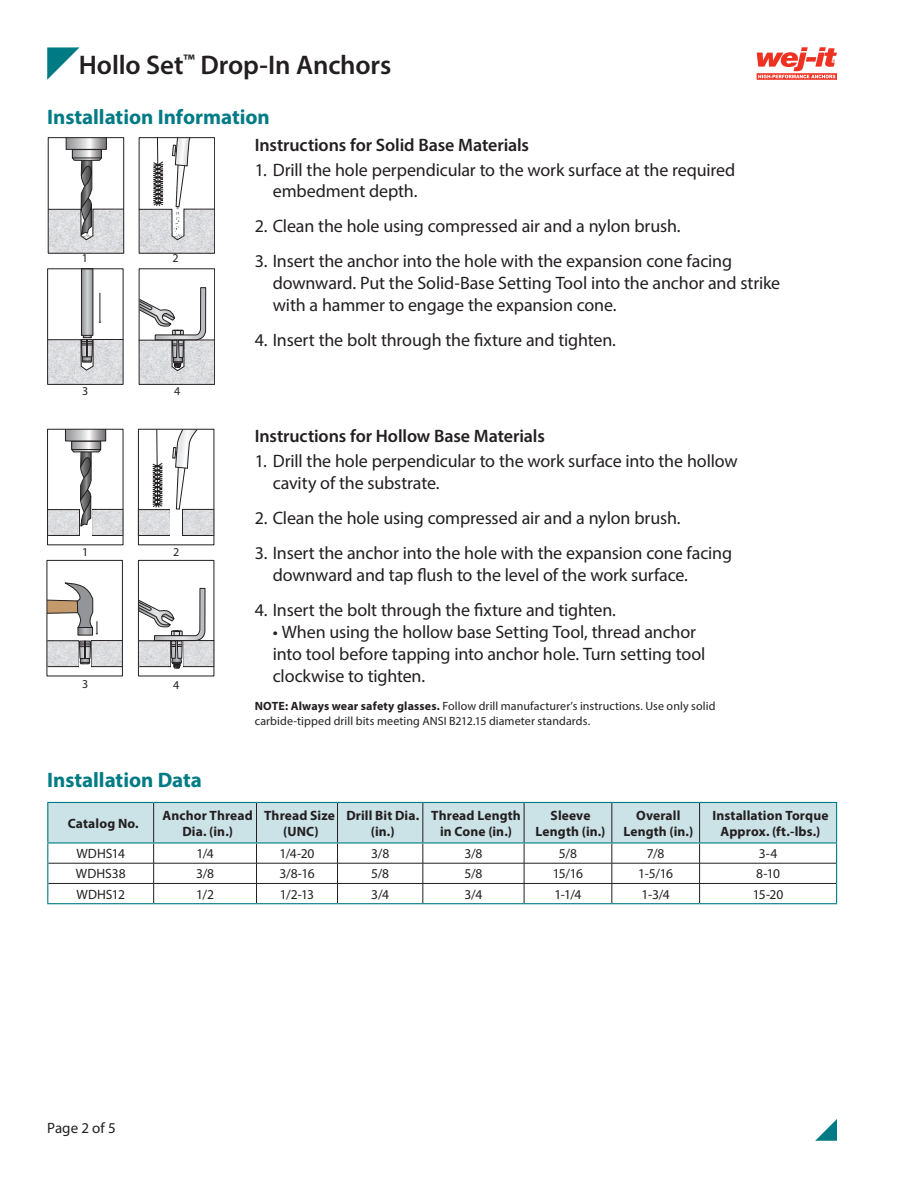
<style>
.page{position:relative;width:918px;height:1188px;background:#fff}
.page>*{position:absolute;margin:0;border:0;box-sizing:border-box;transform-origin:0 0}
.Master_B_C_D_Product_Title{font:600 27px "Myriad Pro";letter-spacing:-.005em;color:#231f20}
.Heading{font:700 21px "Myriad Pro";color:#007b85}
.Instruction_List{font:18px/21.6px "Myriad Pro";letter-spacing:-.01em;color:#231f20}
.Subheading{font:600 18px "Myriad Pro";letter-spacing:-.005em;color:#231f20}
.t1{font:15px "Myriad Pro";color:#231f20}
.Data_Table_Header_Copy{font:700 13.5px/16.2px "Myriad Pro";letter-spacing:.01em;color:#231f20;text-align:center}
.Data_Row_Copy{font:13.5px "Myriad Pro";letter-spacing:-.01em;color:#231f20}
.t2{font:12px/14.4px "Myriad Pro";letter-spacing:.005em;color:#231f20}
.s1{font-weight:700}
</style>
<div class="page">
<svg style="left:757px;top:47px;width:80px;height:33px"></svg>
<svg style="left:47px;top:47px;width:33px;height:33px"></svg>
<svg style="left:47px;top:137px;width:168px;height:248px"></svg>
<svg style="left:815px;top:1119px;width:22px;height:22px"></svg>
<svg style="left:47px;top:429px;width:167px;height:247px"></svg>
<svg style="left:47px;top:802px;width:790px;height:101px"></svg>
<hr style="left:47px;top:903px;width:107px;height:1px;background:#007b85">
<hr style="left:154px;top:903px;width:103px;height:1px;background:#007b85">
<hr style="left:257px;top:903px;width:81px;height:1px;background:#007b85">
<hr style="left:338px;top:903px;width:85px;height:1px;background:#007b85">
<hr style="left:423px;top:903px;width:101px;height:1px;background:#007b85">
<hr style="left:524px;top:903px;width:88px;height:1px;background:#007b85">
<hr style="left:612px;top:903px;width:88px;height:1px;background:#007b85">
<hr style="left:700px;top:903px;width:137px;height:1px;background:#007b85">
<p class="Master_B_C_D_Product_Title" style="left:79px;top:47px;width:314px">Hollo Set<sup>™</sup> Drop-In Anchors</p>
<p class="Heading" style="left:47px;top:103px;width:224px">Installation Information</p>
<p class="t2" style="left:82px;top:251px;width:8px">1</p>
<p class="t2" style="left:172px;top:251px;width:8px">2</p>
<p class="t2" style="left:82px;top:384px;width:8px">3</p>
<p class="t2" style="left:174px;top:384px;width:8px">4</p>
<p class="t2" style="left:82px;top:544px;width:8px">1</p>
<p class="t2" style="left:173px;top:544px;width:8px">2</p>
<p class="t2" style="left:82px;top:677px;width:8px">3</p>
<p class="t2" style="left:173px;top:678px;width:8px">4</p>
<p class="Heading" style="left:47px;top:766px;width:156px">Installation Data</p>
<p class="Subheading" style="left:255px;top:133px;width:276px">Instructions for Solid Base Materials</p>
<p class="Instruction_List" style="left:273px;top:159px;width:464px;text-indent:-18px">1. Drill the hole perpendicular to the work surface at the required embedment depth.</p>
<p class="Instruction_List" style="left:255px;top:215px;width:427px">2. Clean the hole using compressed air and a nylon brush.</p>
<p class="Instruction_List" style="left:273px;top:250px;width:509px;text-indent:-18px">3. Insert the anchor into the hole with the expansion cone facing downward. Put the Solid-Base Setting Tool into the anchor and strike with a hammer to engage the expansion cone.</p>
<p class="Instruction_List" style="left:255px;top:329px;width:363px">4. Insert the bolt through the fixture and tighten.</p>
<p class="Subheading" style="left:255px;top:425px;width:292px">Instructions for Hollow Base Materials</p>
<p class="Instruction_List" style="left:273px;top:450px;width:466px;text-indent:-18px">1. Drill the hole perpendicular to the work surface into the hollow cavity of the substrate.</p>
<p class="Instruction_List" style="left:255px;top:507px;width:427px">2. Clean the hole using compressed air and a nylon brush.</p>
<p class="Instruction_List" style="left:273px;top:542px;width:461px;text-indent:-18px">3. Insert the anchor into the hole with the expansion cone facing downward and tap flush to the level of the work surface.</p>
<p class="Instruction_List" style="left:255px;top:599px;width:363px">4. Insert the bolt through the fixture and tighten.</p>
<p class="Instruction_List" style="left:273px;top:621px;width:434px;line-height:22.2px">• When using the hollow base Setting Tool, thread anchor into tool before tapping into anchor hole. Turn setting tool clockwise to tighten.</p>
<p class="t2" style="left:255px;top:699px;width:462px"><span class="s1">NOTE: Always wear safety glasses.</span> Follow drill manufacturer’s instructions. Use only solid carbide-tipped drill bits meeting ANSI B212.15 diameter standards.</p>
<p class="Data_Table_Header_Copy" style="left:68px;top:815px;width:72px">Catalog No.</p>
<p class="Data_Table_Header_Copy" style="left:162px;top:807px;width:92px">Anchor Thread<br>Dia. (in.)</p>
<p class="Data_Table_Header_Copy" style="left:264px;top:807px;width:72px">Thread Size</p>
<p class="Data_Table_Header_Copy" style="left:283px;top:823px;width:37px">(UNC)</p>
<p class="Data_Table_Header_Copy" style="left:346px;top:807px;width:74px">Drill Bit Dia.</p>
<p class="Data_Table_Header_Copy" style="left:371px;top:823px;width:25px">(in.)</p>
<p class="Data_Table_Header_Copy" style="left:431px;top:807px;width:91px">Thread Length</p>
<p class="Data_Table_Header_Copy" style="left:440px;top:823px;width:73px">in Cone (in.)</p>
<p class="Data_Table_Header_Copy" style="left:536px;top:807px;width:71px">Sleeve<br>Length (in.)</p>
<p class="Data_Table_Header_Copy" style="left:623px;top:807px;width:71px">Overall<br>Length (in.)</p>
<p class="Data_Table_Header_Copy" style="left:713px;top:807px;width:117px">Installation Torque</p>
<p class="Data_Table_Header_Copy" style="left:721px;top:823px;width:101px">Approx. (ft.-lbs.)</p>
<p class="Data_Row_Copy" style="left:76px;top:845px;width:50px">WDHS14</p>
<p class="Data_Row_Copy" style="left:196px;top:845px;width:19px">1/4</p>
<p class="Data_Row_Copy" style="left:280px;top:845px;width:37px">1/4-20</p>
<p class="Data_Row_Copy" style="left:371px;top:845px;width:20px">3/8</p>
<p class="Data_Row_Copy" style="left:464px;top:845px;width:20px">3/8</p>
<p class="Data_Row_Copy" style="left:559px;top:845px;width:20px">5/8</p>
<p class="Data_Row_Copy" style="left:647px;top:845px;width:19px">7/8</p>
<p class="Data_Row_Copy" style="left:759px;top:845px;width:20px">3-4</p>
<p class="Data_Row_Copy" style="left:76px;top:866px;width:51px">WDHS38</p>
<p class="Data_Row_Copy" style="left:196px;top:866px;width:20px">3/8</p>
<p class="Data_Row_Copy" style="left:279px;top:866px;width:37px">3/8-16</p>
<p class="Data_Row_Copy" style="left:371px;top:866px;width:20px">5/8</p>
<p class="Data_Row_Copy" style="left:464px;top:866px;width:20px">5/8</p>
<p class="Data_Row_Copy" style="left:553px;top:866px;width:32px">15/16</p>
<p class="Data_Row_Copy" style="left:638px;top:866px;width:36px">1-5/16</p>
<p class="Data_Row_Copy" style="left:756px;top:866px;width:25px">8-10</p>
<p class="Data_Row_Copy" style="left:77px;top:886px;width:50px">WDHS12</p>
<p class="Data_Row_Copy" style="left:196px;top:886px;width:19px">1/2</p>
<p class="Data_Row_Copy" style="left:280px;top:886px;width:36px">1/2-13</p>
<p class="Data_Row_Copy" style="left:371px;top:886px;width:19px">3/4</p>
<p class="Data_Row_Copy" style="left:465px;top:886px;width:19px">3/4</p>
<p class="Data_Row_Copy" style="left:554px;top:886px;width:29px">1-1/4</p>
<p class="Data_Row_Copy" style="left:642px;top:886px;width:30px">1-3/4</p>
<p class="Data_Row_Copy" style="left:753px;top:886px;width:32px">15-20</p>
<p class="t1" style="left:47px;top:1119px;width:70px">Page 2 of 5</p>
</div>
